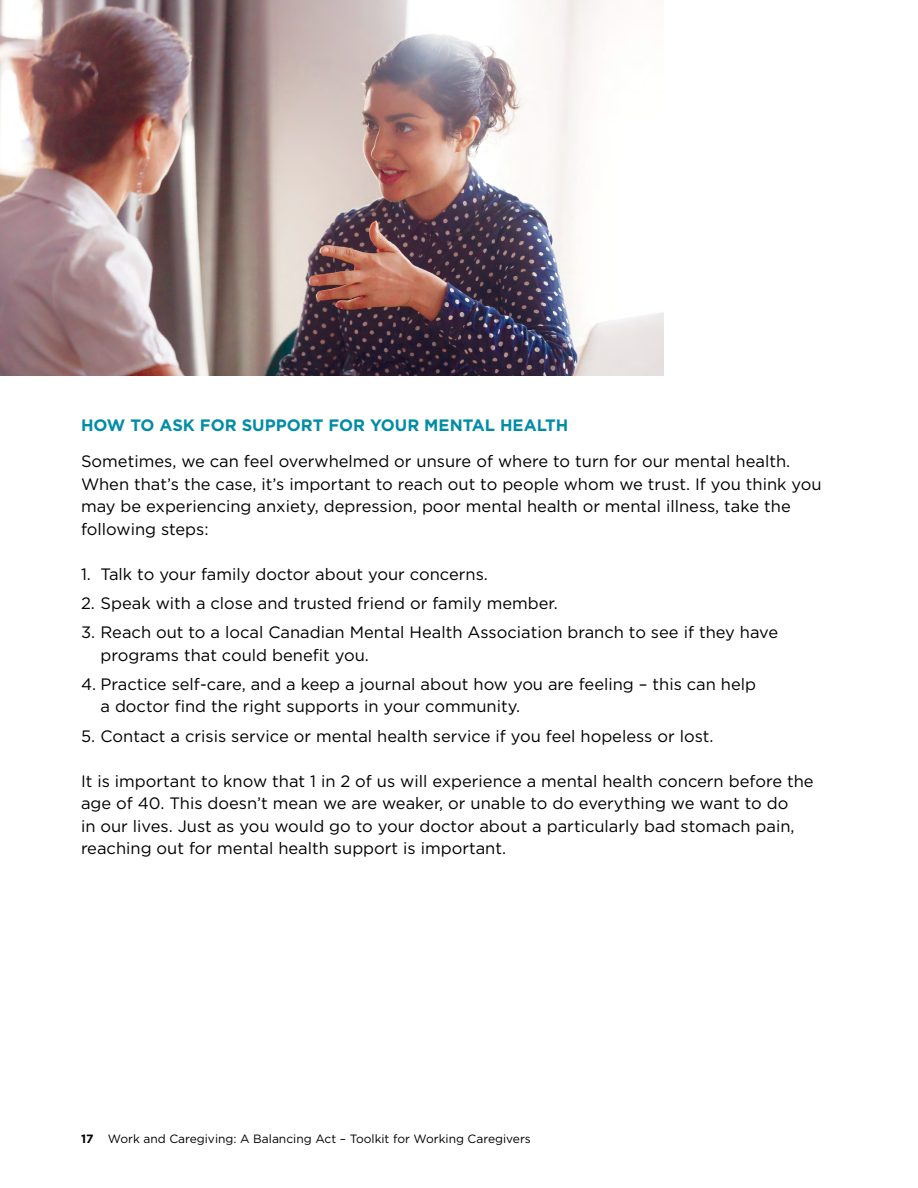
<style>
.page{position:relative;width:918px;height:1188px;background:#fff}
.page>*{position:absolute;margin:0;border:0;box-sizing:border-box;transform-origin:0 0}
.t1{font:16.5px/22.5px "Gotham";color:#000}
.t2{font:700 16.5px "Gotham";color:#008ca7}
.t3{font:12px "Gotham";color:#000}
.s1{font-weight:700}
</style>
<div class="page">
<img style="left:0;top:0;width:664px;height:376px">
<p class="t2" style="left:81px;top:414px;width:489px">HOW TO ASK FOR SUPPORT FOR YOUR MENTAL HEALTH</p>
<p class="t1" style="left:81px;top:450px;width:742px">Sometimes, we can feel overwhelmed or unsure of where to turn for our mental health.<br>When that’s the case, it’s important to reach out to people whom we trust. If you think you may be experiencing anxiety, depression, poor mental health or mental illness, take the following steps:</p>
<p class="t1" style="left:81px;top:562px;width:408px">1. Talk to your family doctor about your concerns.</p>
<p class="t1" style="left:81px;top:591px;width:478px">2. Speak with a close and trusted friend or family member.</p>
<p class="t1" style="left:101px;top:621px;width:679px;text-indent:-20px">3. Reach out to a local Canadian Mental Health Association branch to see if they have programs that could benefit you.</p>
<p class="t1" style="left:101px;top:673px;width:657px;text-indent:-20px">4. Practice self-care, and a keep a journal about how you are feeling – this can help a doctor find the right supports in your community.</p>
<p class="t1" style="left:81px;top:724px;width:634px">5. Contact a crisis service or mental health service if you feel hopeless or lost.</p>
<p class="t1" style="left:81px;top:769px;width:734px">It is important to know that 1 in 2 of us will experience a mental health concern before the age of 40. This doesn’t mean we are weaker, or unable to do everything we want to do<br>in our lives. Just as you would go to your doctor about a particularly bad stomach pain, reaching out for mental health support is important.</p>
<p class="t3" style="left:81px;top:1131px;width:451px"><span class="s1">17</span> Work and Caregiving: A Balancing Act – Toolkit for Working Caregivers</p>
</div>
